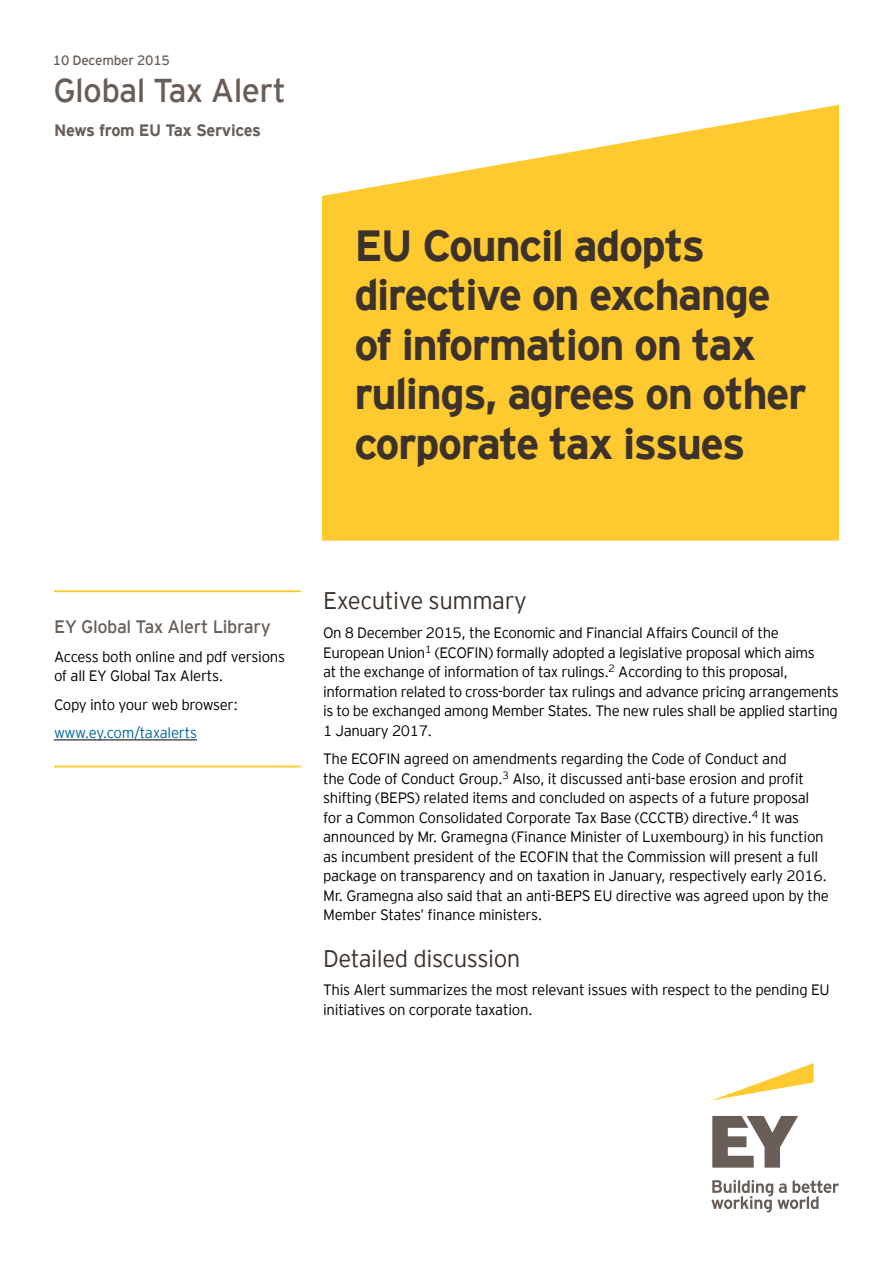
<style>
.page{position:relative;width:893px;height:1263px;background:#fff}
.page>*{position:absolute;margin:0;border:0;box-sizing:border-box;transform-origin:0 0}
.t1{font:700 43.5px/49.5px "EY Interstate";letter-spacing:-.035em;color:#3c322b}
.t2{font:33px "EY Interstate";letter-spacing:-.02em;color:#685e57}
.t3{font:300 24px "EY Interstate";letter-spacing:-.02em;color:#3c322b}
.t4{font:18px "EY Interstate";letter-spacing:-.025em;color:#685e57}
.t5{font:700 16.5px "EY Interstate";letter-spacing:-.02em;color:#685e57}
.t6{font:300 15px/19.5px "EY Interstate";letter-spacing:-.025em;color:#000}
.t7{font:300 15px "EY Interstate";letter-spacing:-.02em;color:#00669c}
.t8{font:13.5px "EY Interstate";letter-spacing:-.02em;color:#685e57}
</style>
<div class="page">
<svg style="left:322px;top:105px;width:517px;height:436px;background:#ffcf44"></svg>
<hr style="left:54px;top:590px;width:247px;height:2px;background:#ffca2f">
<hr style="left:54px;top:740px;width:143px;height:1px;background:#000">
<hr style="left:54px;top:765px;width:247px;height:2px;background:#ffca2f">
<svg style="left:713px;top:1063px;width:101px;height:37px"></svg>
<svg style="left:711px;top:1116px;width:128px;height:96px"></svg>
<p class="t8" style="left:53px;top:50px;width:118px">10 December 2015</p>
<h2 class="t2" style="left:53px;top:67px;width:234px">Global Tax Alert</h2>
<p class="t5" style="left:54px;top:118px;width:208px">News from EU Tax Services</p>
<h1 class="t1" style="left:354px;top:218px;width:454px">EU Council adopts directive on exchange of information on tax rulings, agrees on other corporate tax issues</h1>
<p class="t4" style="left:54px;top:614px;width:218px">EY Global Tax Alert Library</p>
<p class="t6" style="left:54px;top:646px;width:233px">Access both online and pdf versions of all EY Global Tax Alerts.</p>
<p class="t6" style="left:54px;top:694px;width:186px">Copy into your web browser:</p>
<p class="t7" style="left:54px;top:722px;width:144px">www.ey.com/taxalerts</p>
<h3 class="t3" style="left:323px;top:584px;width:205px">Executive summary</h3>
<p class="t6" style="left:323px;top:622px;width:517px">On 8 December 2015, the Economic and Financial Affairs Council of the European Union<sup>1</sup> (ECOFIN) formally adopted a legislative proposal which aims<br>at the exchange of information of tax rulings.<sup>2</sup> According to this proposal, information related to cross-border tax rulings and advance pricing arrangements is to be exchanged among Member States. The new rules shall be applied starting 1 January 2017.</p>
<p class="t6" style="left:323px;top:748px;width:507px">The ECOFIN agreed on amendments regarding the Code of Conduct and<br>the Code of Conduct Group.<sup>3</sup> Also, it discussed anti-base erosion and profit shifting (BEPS) related items and concluded on aspects of a future proposal for a Common Consolidated Corporate Tax Base (CCCTB) directive.<sup>4</sup> It was announced by Mr. Gramegna (Finance Minister of Luxembourg) in his function as incumbent president of the ECOFIN that the Commission will present a full package on transparency and on taxation in January, respectively early 2016.<br>Mr. Gramegna also said that an anti-BEPS EU directive was agreed upon by the Member States’ finance ministers.</p>
<h3 class="t3" style="left:323px;top:941px;width:199px">Detailed discussion</h3>
<p class="t6" style="left:323px;top:979px;width:508px">This Alert summarizes the most relevant issues with respect to the pending EU initiatives on corporate taxation.</p>
</div>
